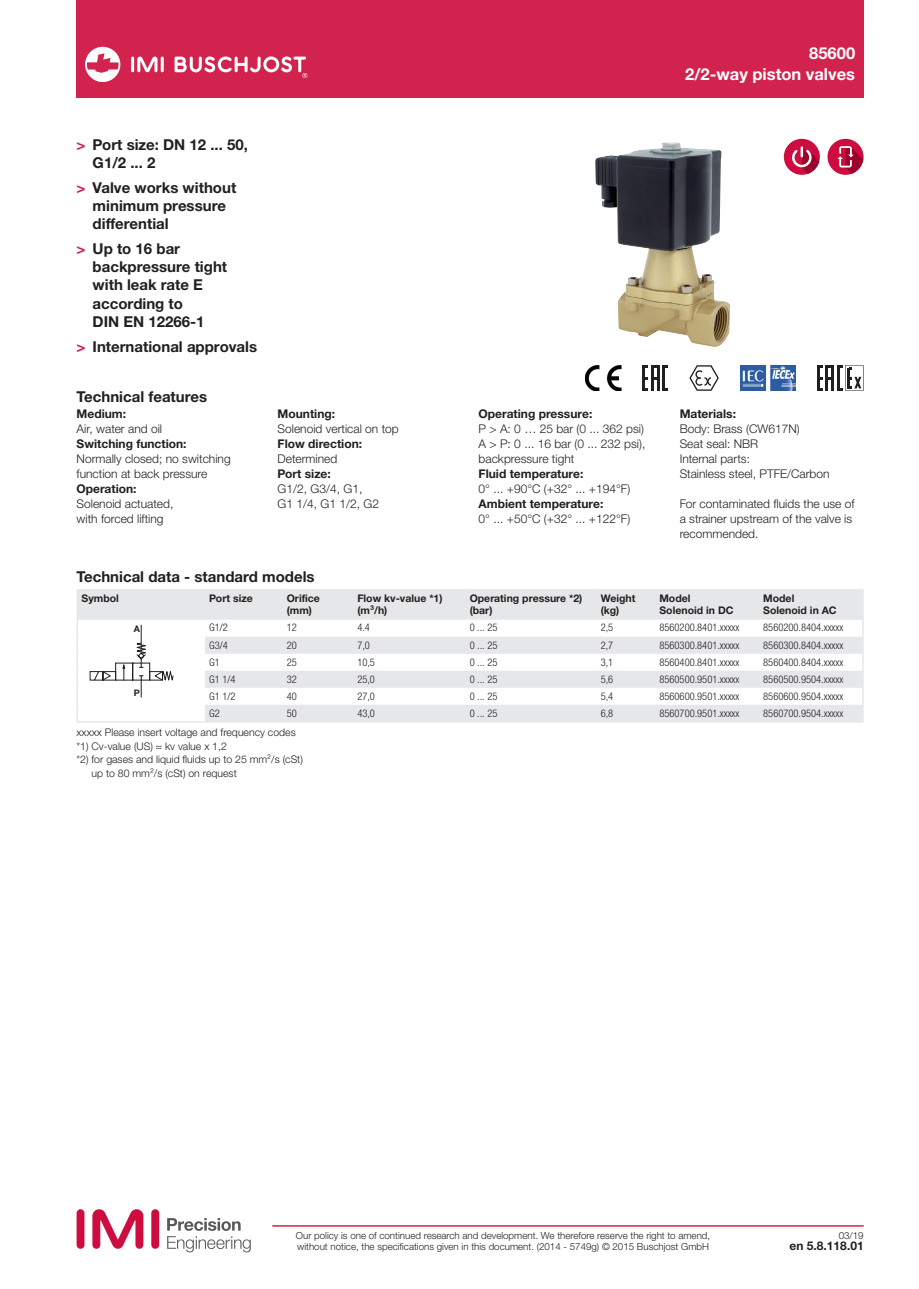
<style>
.page{position:relative;width:919px;height:1289px;background:#fff}
.page>*{position:absolute;margin:0;border:0;box-sizing:border-box;transform-origin:0 0}
.t1{font:700 16.5px/21px "Helvetica Neue LTW1 G";color:#fff;text-align:right}
.t2{font:700 15px/18px "Helvetica Neue LTW1 G";color:#231f20}
.t3{font:300 12px/15px "Helvetica Neue LTW1 G";color:#231f20}
.t4{font:700 12px "Helvetica Neue LTW1 G";color:#231f20}
.t5{font:300 condensed 10.5px "Helvetica Neue LTW1 G";color:#231f20}
.t6{font:300 10.5px "Helvetica Neue LTW1 G";color:#231f20}
.t7{font:700 10.5px/12px "Helvetica Neue LTW1 G";color:#231f20}
.t8{font:300 9.75px/11.2px "Helvetica Neue LTW1 G";color:#231f20}
.t9{font:700 9px "Helvetica Neue LTW1 G";color:#231f20}
.s1{color:#d1234d}
</style>
<div class="page">
<div style="left:77px;top:0;width:786px;height:98px;background:#d1234d"></div>
<svg style="left:167px;top:1236px;width:84px;height:16px"></svg>
<div style="left:151px;top:1209px;width:8px;height:39px;background:#cd0d40;border-radius:4px"></div>
<div style="left:77px;top:1209px;width:7px;height:39px;background:#cd0d40;border-radius:4px"></div>
<svg style="left:92px;top:1209px;width:51px;height:39px"></svg>
<svg style="left:167px;top:1218px;width:73px;height:12px"></svg>
<hr style="left:272px;top:1225px;width:591px;height:1px;background:#d1234d">
<hr style="left:131px;top:57px;width:3px;height:15px;background:#fff;border-radius:2px">
<hr style="left:161px;top:57px;width:3px;height:15px;background:#fff;border-radius:2px">
<svg style="left:137px;top:57px;width:20px;height:15px"></svg>
<svg style="left:85px;top:47px;width:35px;height:35px"></svg>
<svg style="left:174px;top:56px;width:133px;height:22px"></svg>
<img style="left:595px;top:142px;width:135px;height:205px">
<img style="left:585px;top:365px;width:36px;height:26px">
<hr style="left:642px;top:365px;width:3px;height:26px;background:#231f20">
<hr style="left:651px;top:365px;width:3px;height:26px;background:#231f20">
<hr style="left:656px;top:365px;width:3px;height:26px;background:#231f20">
<hr style="left:662px;top:365px;width:3px;height:26px;background:#231f20">
<hr style="left:817px;top:365px;width:2px;height:26px;background:#231f20">
<hr style="left:825px;top:365px;width:3px;height:26px;background:#231f20">
<hr style="left:831px;top:365px;width:2px;height:26px;background:#231f20">
<svg style="left:839px;top:365px;width:24px;height:26px"></svg>
<hr style="left:836px;top:365px;width:3px;height:26px;background:#231f20">
<img style="left:740px;top:365px;width:55px;height:26px">
<svg style="left:689px;top:365px;width:29px;height:26px"></svg>
<div style="left:827px;top:139px;width:36px;height:36px;background:#cd0d40;border-radius:50%"></div>
<svg style="left:837px;top:146px;width:26px;height:28px"></svg>
<div style="left:783px;top:139px;width:36px;height:36px;background:#cd0d40;border-radius:50%"></div>
<svg style="left:792px;top:146px;width:27px;height:28px"></svg>
<svg style="left:78px;top:590px;width:784px;height:131px;fill:#e6e7e9"></svg>
<hr style="left:77px;top:589px;width:128px;height:1px;background:#e6e7e9">
<hr style="left:205px;top:589px;width:77px;height:1px;background:#e6e7e9">
<hr style="left:282px;top:589px;width:71px;height:1px;background:#e6e7e9">
<hr style="left:353px;top:589px;width:112px;height:1px;background:#e6e7e9">
<hr style="left:465px;top:589px;width:131px;height:1px;background:#e6e7e9">
<hr style="left:596px;top:589px;width:59px;height:1px;background:#e6e7e9">
<hr style="left:655px;top:589px;width:104px;height:1px;background:#e6e7e9">
<hr style="left:759px;top:589px;width:104px;height:1px;background:#e6e7e9">
<svg style="left:77px;top:590px;width:1px;height:131px"></svg>
<svg style="left:862px;top:590px;width:1px;height:131px"></svg>
<hr style="left:205px;top:721px;width:77px;height:1px;background:#e6e7e9">
<hr style="left:282px;top:721px;width:71px;height:1px;background:#e6e7e9">
<hr style="left:353px;top:721px;width:112px;height:1px;background:#e6e7e9">
<hr style="left:465px;top:721px;width:131px;height:1px;background:#e6e7e9">
<hr style="left:596px;top:721px;width:59px;height:1px;background:#e6e7e9">
<hr style="left:655px;top:721px;width:104px;height:1px;background:#e6e7e9">
<hr style="left:759px;top:721px;width:104px;height:1px;background:#e6e7e9">
<hr style="left:77px;top:721px;width:128px;height:1px;background:#e6e7e9">
<svg style="left:89px;top:624px;width:85px;height:73px"></svg>
<p class="t2" style="left:93px;top:135px;width:157px;text-indent:-16px"><span class="s1">&gt;</span> Port size: DN 12 ... 50,<br>G1/2 ... 2</p>
<p class="t2" style="left:93px;top:178px;width:145px;text-indent:-16px"><span class="s1">&gt;</span> Valve works without minimum pressure differential</p>
<p class="t2" style="left:93px;top:240px;width:136px;text-indent:-16px"><span class="s1">&gt;</span> Up to 16 bar backpressure tight with leak rate E according to<br>DIN EN 12266-1</p>
<p class="t2" style="left:76px;top:337px;width:182px"><span class="s1">&gt;</span> International approvals</p>
<p class="t2" style="left:77px;top:387px;width:132px">Technical features</p>
<p class="t4" style="left:77px;top:406px;width:51px">Medium:</p>
<p class="t3" style="left:77px;top:421px;width:87px">Air, water and oil</p>
<p class="t4" style="left:77px;top:436px;width:111px">Switching function:</p>
<p class="t3" style="left:77px;top:451px;width:156px">Normally closed; no switching function at back pressure</p>
<p class="t4" style="left:77px;top:481px;width:62px">Operation:</p>
<p class="t3" style="left:77px;top:496px;width:98px">Solenoid actuated, with forced lifting</p>
<p class="t4" style="left:277px;top:406px;width:59px">Mounting:</p>
<p class="t3" style="left:277px;top:421px;width:123px">Solenoid vertical on top</p>
<p class="t4" style="left:277px;top:436px;width:86px">Flow direction:</p>
<p class="t3" style="left:277px;top:451px;width:61px">Determined</p>
<p class="t4" style="left:277px;top:466px;width:55px">Port size:</p>
<p class="t3" style="left:277px;top:481px;width:103px">G1/2, G3/4, G1,<br>G1 1/4, G1 1/2, G2</p>
<h1 class="t1" style="left:685px;top:42px;width:171px">85600<br>2/2-way piston valves</h1>
<p class="t4" style="left:478px;top:406px;width:115px">Operating pressure:</p>
<p class="t3" style="left:478px;top:421px;width:168px;text-align:justify">P &gt; A: 0 … 25 bar (0 ... 362 psi)<br>A &gt; P: 0 ... 16 bar (0 ... 232 psi), backpressure tight</p>
<p class="t4" style="left:478px;top:466px;width:106px">Fluid temperature:</p>
<p class="t3" style="left:478px;top:481px;width:153px">0° ... +90°C (+32° ... +194°F)</p>
<p class="t4" style="left:478px;top:496px;width:126px">Ambient temperature:</p>
<p class="t3" style="left:478px;top:511px;width:153px">0° ... +50°C (+32° ... +122°F)</p>
<p class="t4" style="left:679px;top:406px;width:58px">Materials:</p>
<p class="t3" style="left:679px;top:421px;width:151px">Body: Brass (CW617N)<br>Seat seal: NBR<br>Internal parts:<br>Stainless steel, PTFE/Carbon</p>
<p class="t3" style="left:679px;top:496px;width:176px">For contaminated fluids the use of a strainer upstream of the valve is recommended.</p>
<p class="t2" style="left:76px;top:567px;width:239px">Technical data - standard models</p>
<p class="t7" style="left:82px;top:592px;width:39px">Symbol</p>
<p class="t7" style="left:209px;top:592px;width:45px">Port size</p>
<p class="t7" style="left:287px;top:592px;width:35px">Orifice (mm)</p>
<p class="t7" style="left:357px;top:592px;width:87px">Flow kv-value *1) (m3/h)</p>
<p class="t7" style="left:469px;top:592px;width:114px">Operating pressure *2) (bar)</p>
<p class="t7" style="left:600px;top:592px;width:36px">Weight (kg)</p>
<p class="t7" style="left:659px;top:592px;width:76px">Model<br>Solenoid in DC</p>
<p class="t7" style="left:763px;top:592px;width:75px">Model<br>Solenoid in AC</p>
<p class="t9" style="left:134px;top:623px;width:8px">A</p>
<p class="t5" style="left:209px;top:621px;width:20px">G1/2</p>
<p class="t5" style="left:287px;top:621px;width:12px">12</p>
<p class="t5" style="left:357px;top:621px;width:14px">4.4</p>
<p class="t5" style="left:469px;top:621px;width:29px">0 ... 25</p>
<p class="t5" style="left:600px;top:621px;width:14px">2,5</p>
<p class="t5" style="left:659px;top:621px;width:81px">8560200.8401.xxxxx</p>
<p class="t5" style="left:763px;top:621px;width:81px">8560200.8404.xxxxx</p>
<p class="t5" style="left:209px;top:638px;width:20px">G3/4</p>
<p class="t5" style="left:287px;top:638px;width:12px">20</p>
<p class="t5" style="left:357px;top:638px;width:14px">7,0</p>
<p class="t5" style="left:469px;top:638px;width:29px">0 ... 25</p>
<p class="t5" style="left:600px;top:638px;width:14px">2,7</p>
<p class="t5" style="left:659px;top:638px;width:81px">8560300.8401.xxxxx</p>
<p class="t5" style="left:763px;top:638px;width:81px">8560300.8404.xxxxx</p>
<p class="t5" style="left:209px;top:655px;width:12px">G1</p>
<p class="t5" style="left:287px;top:655px;width:12px">25</p>
<p class="t5" style="left:357px;top:655px;width:19px">10,5</p>
<p class="t5" style="left:469px;top:655px;width:29px">0 ... 25</p>
<p class="t5" style="left:600px;top:655px;width:14px">3,1</p>
<p class="t5" style="left:659px;top:655px;width:81px">8560400.8401.xxxxx</p>
<p class="t5" style="left:763px;top:655px;width:81px">8560400.8404.xxxxx</p>
<p class="t5" style="left:209px;top:672px;width:28px">G1 1/4</p>
<p class="t5" style="left:287px;top:672px;width:12px">32</p>
<p class="t5" style="left:357px;top:672px;width:19px">25,0</p>
<p class="t5" style="left:469px;top:672px;width:29px">0 ... 25</p>
<p class="t5" style="left:600px;top:672px;width:14px">5,6</p>
<p class="t5" style="left:659px;top:672px;width:81px">8560500.9501.xxxxx</p>
<p class="t5" style="left:763px;top:672px;width:81px">8560500.9504.xxxxx</p>
<p class="t5" style="left:209px;top:689px;width:28px">G1 1/2</p>
<p class="t5" style="left:287px;top:689px;width:12px">40</p>
<p class="t5" style="left:357px;top:689px;width:19px">27,0</p>
<p class="t5" style="left:469px;top:689px;width:29px">0 ... 25</p>
<p class="t5" style="left:600px;top:689px;width:14px">5,4</p>
<p class="t5" style="left:659px;top:689px;width:81px">8560600.9501.xxxxx</p>
<p class="t5" style="left:763px;top:689px;width:81px">8560600.9504.xxxxx</p>
<p class="t5" style="left:209px;top:706px;width:12px">G2</p>
<p class="t5" style="left:287px;top:706px;width:12px">50</p>
<p class="t5" style="left:357px;top:706px;width:19px">43,0</p>
<p class="t5" style="left:469px;top:706px;width:29px">0 ... 25</p>
<p class="t5" style="left:600px;top:706px;width:14px">6,8</p>
<p class="t5" style="left:659px;top:706px;width:81px">8560700.9501.xxxxx</p>
<p class="t5" style="left:763px;top:706px;width:81px">8560700.9504.xxxxx</p>
<p class="t6" style="left:77px;top:726px;width:221px">xxxxx Please insert voltage and frequency codes</p>
<p class="t6" style="left:77px;top:739px;width:152px">*1) Cv-value (US) ≈ kv value x 1,2</p>
<p class="t6" style="left:77px;top:753px;width:228px">*2) for gases and liquid fluids up to 25 mm2/s (cSt)</p>
<p class="t6" style="left:92px;top:766px;width:147px">up to 80 mm2/s (cSt) on request</p>
<p class="t9" style="left:134px;top:686px;width:8px">P</p>
<p class="t8" style="left:296px;top:1229px;width:416px">Our policy is one of continued research and development. We therefore reserve the right to amend, without notice, the specifications given in this document. (2014 - 5749g) © 2015 Buschjost GmbH</p>
<p class="t8" style="left:838px;top:1229px;width:26px">03/19</p>
<p class="t4" style="left:789px;top:1237px;width:76px">en 5.8.118.01</p>
</div>
